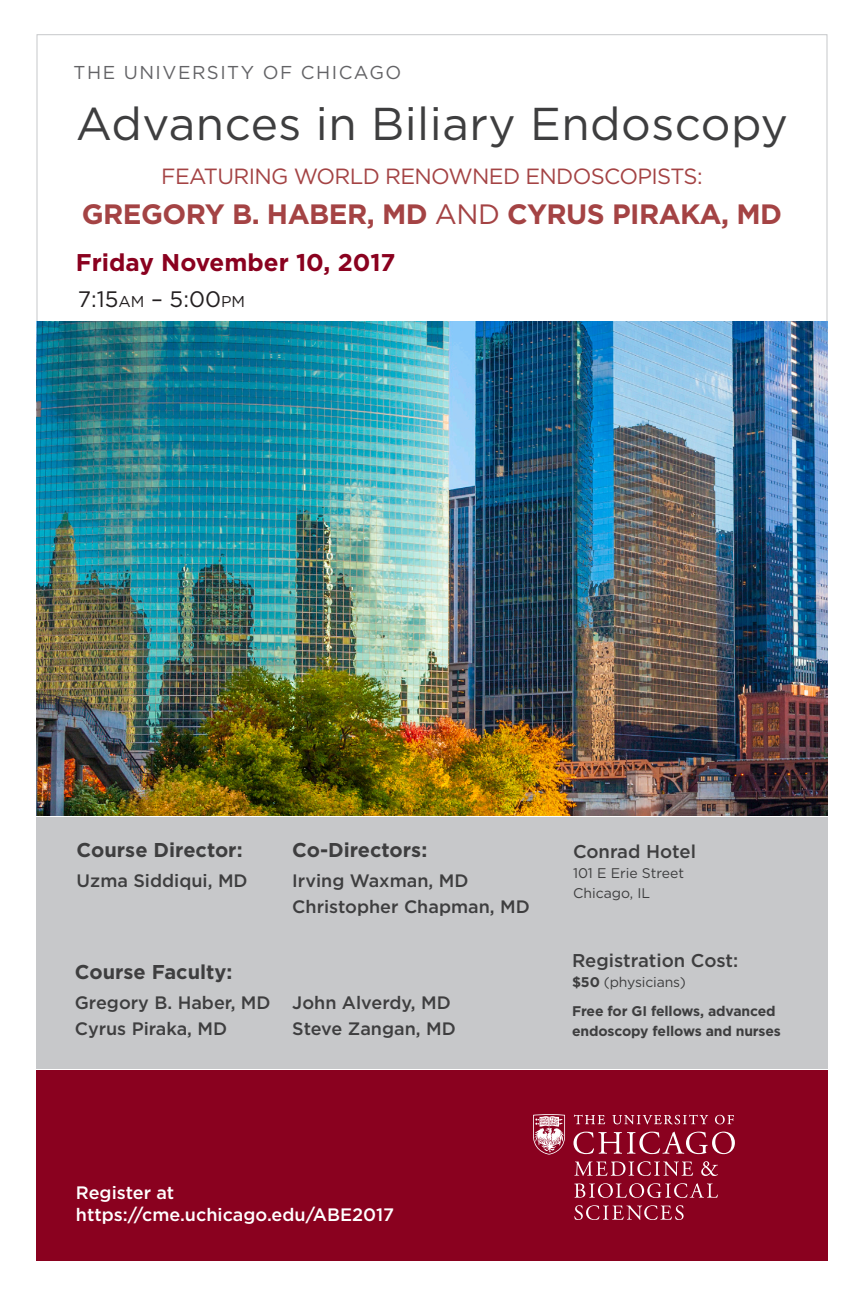
<style>
.page{position:relative;width:864px;height:1296px;background:#fff}
.page>*{position:absolute;margin:0;border:0;box-sizing:border-box;transform-origin:0 0}
.t1{font:46px "Gotham";letter-spacing:.01em;color:#3e3e3f}
.t2{font:700 28px "Gotham HTF";letter-spacing:-.02em;color:#a44344}
.t3{font:700 24.2px "Gotham HTF";color:#8a011f}
.t4{font:22.4px "Gotham";color:#231f20}
.t5{font:22px "Gotham";letter-spacing:-.03em;color:#a44344}
.t6{font:700 20px "Gotham HTF";color:#3e3e3f}
.t7{font:18.6px "Gotham";letter-spacing:.08em;color:#636366}
.t8{font:500 18.4px "Gotham";color:#3e3e3f}
.t9{font:500 18px "Gotham";color:#3e3e3f}
.t10{font:500 18px/21.6px "Gotham";color:#fff}
.t11{font:700 14px/20px "Gotham HTF";letter-spacing:-.01em;color:#3e3e3f}
.t12{font:14px "Gotham";color:#3e3e3f}
.t13{font:14px "Gotham HTF";letter-spacing:-.01em;color:#3e3e3f}
.s1{font-family:"Gotham";font-weight:400}
.s2{font-size:15.6px}
.s3{font-weight:700}
</style>
<div class="page">
<div style="left:36px;top:818px;width:792px;height:251px;background:#c7c8ca"></div>
<img style="left:36px;top:321px;width:792px;height:494px">
<div style="left:36px;top:1070px;width:792px;height:191px;background:#8a011f"></div>
<svg style="left:533px;top:1114px;width:32px;height:41px"></svg>
<svg style="left:715px;top:1115px;width:19px;height:9px"></svg>
<svg style="left:612px;top:1115px;width:96px;height:9px"></svg>
<svg style="left:574px;top:1115px;width:31px;height:9px"></svg>
<svg style="left:573px;top:1132px;width:162px;height:22px"></svg>
<svg style="left:574px;top:1161px;width:119px;height:15px"></svg>
<svg style="left:574px;top:1183px;width:144px;height:15px"></svg>
<svg style="left:574px;top:1205px;width:110px;height:15px"></svg>
<svg style="left:701px;top:1161px;width:17px;height:15px"></svg>
<p class="t7" style="left:74px;top:60px;width:329px">THE UNIVERSITY OF CHICAGO</p>
<p class="t1" style="left:76px;top:94px;width:714px">Advances in Biliary Endoscopy</p>
<p class="t5" style="left:161px;top:162px;width:543px">FEATURING WORLD RENOWNED ENDOSCOPISTS:</p>
<p class="t2" style="left:82px;top:198px;width:702px">GREGORY B. HABER, MD <span class="s1">AND</span> CYRUS PIRAKA, MD</p>
<p class="t3" style="left:76px;top:249px;width:321px">Friday November 10, 2017</p>
<p class="t4" style="left:78px;top:285px;width:169px">7:15<span class="s2">AM</span> – 5:00<span class="s2">PM</span></p>
<p class="t6" style="left:77px;top:839px;width:167px">Course Director:</p>
<p class="t9" style="left:77px;top:869px;width:173px">Uzma Siddiqui, MD</p>
<p class="t6" style="left:75px;top:960px;width:159px">Course Faculty:</p>
<p class="t9" style="left:75px;top:991px;width:197px">Gregory B. Haber, MD</p>
<p class="t9" style="left:75px;top:1017px;width:154px">Cyrus Piraka, MD</p>
<p class="t6" style="left:292px;top:839px;width:137px">Co-Directors:</p>
<p class="t9" style="left:292px;top:869px;width:178px">Irving Waxman, MD</p>
<p class="t9" style="left:292px;top:895px;width:239px">Christopher Chapman, MD</p>
<p class="t9" style="left:292px;top:991px;width:160px">John Alverdy, MD</p>
<p class="t9" style="left:292px;top:1017px;width:165px">Steve Zangan, MD</p>
<p class="t8" style="left:573px;top:839px;width:125px">Conrad Hotel</p>
<p class="t12" style="left:573px;top:864px;width:113px">101 E Erie Street</p>
<p class="t12" style="left:573px;top:884px;width:79px">Chicago, IL</p>
<p class="t8" style="left:572px;top:948px;width:168px">Registration Cost:</p>
<p class="t13" style="left:572px;top:974px;width:115px"><span class="s3">$50</span> (physicians)</p>
<p class="t11" style="left:572px;top:1000px;width:210px">Free for GI fellows, advanced endoscopy fellows and nurses</p>
<p class="t10" style="left:76px;top:1182px;width:320px">Register at https://cme.uchicago.edu/ABE2017</p>
</div>
